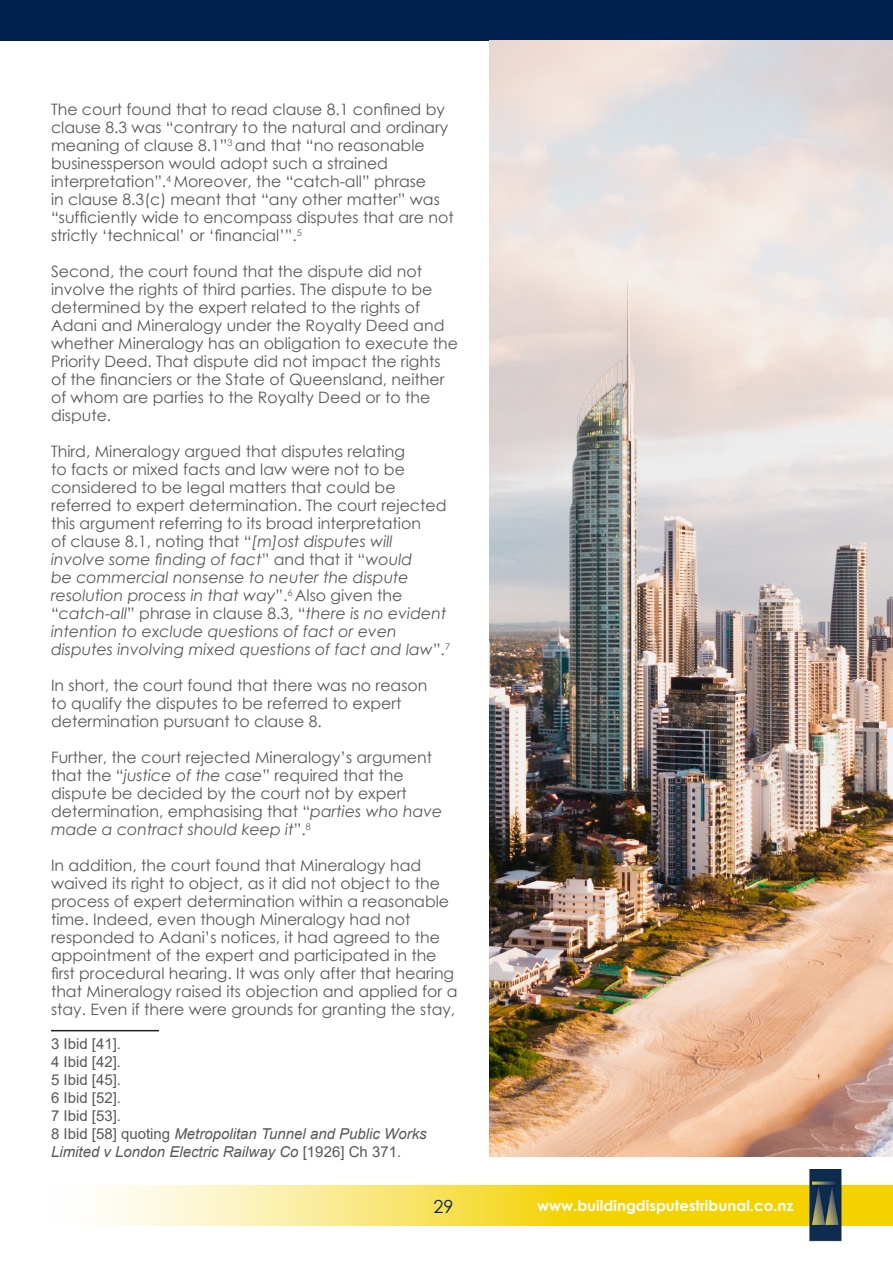
<style>
.page{position:relative;width:893px;height:1263px;background:#fff}
.page>*{position:absolute;margin:0;border:0;box-sizing:border-box;transform-origin:0 0}
.t1{font:18px "Century Gothic";color:#00214f}
.BuildLaw_paragraph_t{font:15.75px/18px "Century Gothic";color:#57585a}
.Footnote_text{font:italic 15px/18px "Arial";color:#57585a}
.Footnote_text-2{font:15px "Arial";color:#57585a}
.t2{font:700 15px "Century Gothic";color:#fff}
.s1{font-style:italic}
.s2{font-style:normal}
</style>
<div class="page">
<svg style="left:101px;top:1185px;width:792px;height:40px;background:#f7e056"></svg>
<img style="left:810px;top:1169px;width:32px;height:72px">
<div style="left:0;top:0;width:893px;height:40px;background:#00214f"></div>
<hr style="left:51px;top:1030px;width:108px;height:1px;background:#231f20">
<img style="left:489px;top:40px;width:404px;height:1117px">
<p class="BuildLaw_paragraph_t" style="left:51px;top:100px;width:404px">The court found that to read clause 8.1 confined by clause 8.3 was “contrary to the natural and ordinary meaning of clause 8.1”<sup>3</sup> and that “no reasonable businessperson would adopt such a strained interpretation”.<sup>4</sup> Moreover, the “catch-all” phrase<br>in clause 8.3(c) meant that “any other matter” was “sufficiently wide to encompass disputes that are not strictly ‘technical’ or ‘financial’”.<sup>5</sup></p>
<p class="BuildLaw_paragraph_t" style="left:51px;top:262px;width:409px">Second, the court found that the dispute did not involve the rights of third parties. The dispute to be determined by the expert related to the rights of Adani and Mineralogy under the Royalty Deed and whether Mineralogy has an obligation to execute the Priority Deed. That dispute did not impact the rights of the financiers or the State of Queensland, neither of whom are parties to the Royalty Deed or to the dispute.</p>
<p class="BuildLaw_paragraph_t" style="left:51px;top:442px;width:401px">Third, Mineralogy argued that disputes relating<br>to facts or mixed facts and law were not to be considered to be legal matters that could be referred to expert determination. The court rejected this argument referring to its broad interpretation<br>of clause 8.1, noting that “<span class="s1">[m]ost disputes will involve some finding of fact</span>” and that it “<span class="s1">would<br>be commercial nonsense to neuter the dispute resolution process in that way</span>”.<sup>6</sup> Also given the “<span class="s1">catch-all</span>” phrase in clause 8.3, “<span class="s1">there is no evident intention to exclude questions of fact or even disputes involving mixed questions of fact and law</span>”.<sup>7</sup></p>
<p class="BuildLaw_paragraph_t" style="left:51px;top:676px;width:378px">In short, the court found that there was no reason to qualify the disputes to be referred to expert determination pursuant to clause 8.</p>
<p class="BuildLaw_paragraph_t" style="left:51px;top:748px;width:393px">Further, the court rejected Mineralogy’s argument that the “<span class="s1">justice of the case</span>” required that the dispute be decided by the court not by expert determination, emphasising that “<span class="s1">parties who have made a contract should keep it</span>”.<sup>8</sup></p>
<p class="BuildLaw_paragraph_t" style="left:51px;top:856px;width:408px">In addition, the court found that Mineralogy had waived its right to object, as it did not object to the process of expert determination within a reasonable time. Indeed, even though Mineralogy had not responded to Adani’s notices, it had agreed to the appointment of the expert and participated in the first procedural hearing. It was only after that hearing that Mineralogy raised its objection and applied for a stay. Even if there were grounds for granting the stay,</p>
<p class="Footnote_text-2" style="left:51px;top:1033px;width:72px">3 Ibid [41].</p>
<p class="Footnote_text-2" style="left:51px;top:1051px;width:72px">4 Ibid [42].</p>
<p class="Footnote_text-2" style="left:51px;top:1069px;width:72px">5 Ibid [45].</p>
<p class="Footnote_text-2" style="left:51px;top:1087px;width:72px">6 Ibid [52].</p>
<p class="Footnote_text-2" style="left:51px;top:1105px;width:72px">7 Ibid [53].</p>
<p class="Footnote_text" style="left:51px;top:1124px;width:377px"><span class="s2">8 Ibid [58] quoting</span> Metropolitan Tunnel and Public Works<br>Limited v London Electric Railway Co <span class="s2">[1926] Ch 371.</span></p>
<p class="t1" style="left:433px;top:1194px;width:21px">29</p>
<p class="t2" style="left:537px;top:1194px;width:258px">www.buildingdisputestribunal.co.nz</p>
</div>
